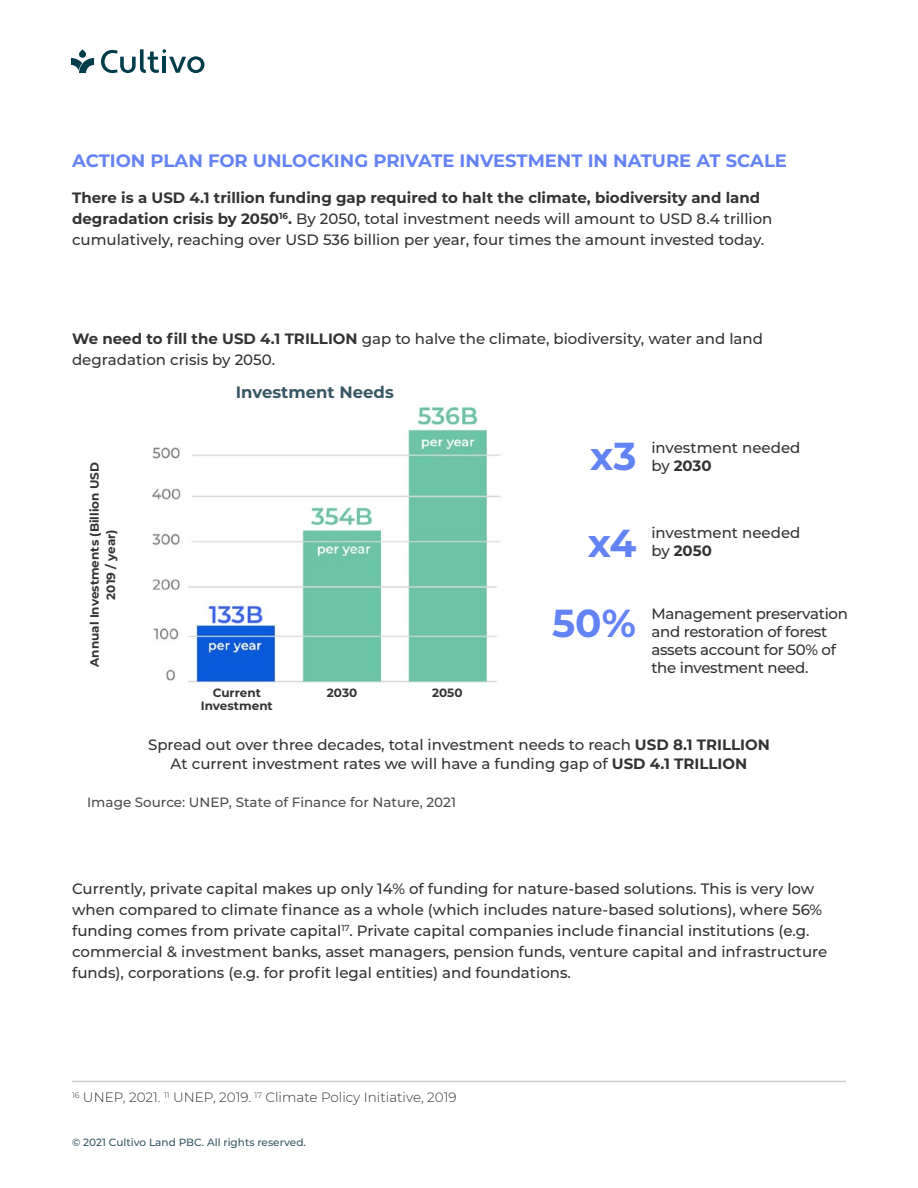
<style>
.page{position:relative;width:918px;height:1188px;background:#fff}
.page>*{position:absolute;margin:0;border:0;box-sizing:border-box;transform-origin:0 0}
.t1{font:700 39px "Montserrat";color:#6383f4}
.t2{font:700 18px "Montserrat";color:#6383f4}
.t3{font:700 16.5px "Montserrat";color:#365763}
.t4{font:500 15px/21px "Montserrat";color:#333}
.t5{font:500 15px/18px "Montserrat";letter-spacing:-.02em;color:#333}
.t6{font:700 15px "Montserrat";color:#333}
.t7{font:300 13.5px "Montserrat";color:#333}
.t8{font:500 13.5px "Montserrat";color:#4d4d4d}
.t9{font:700 12px/16.5px "Montserrat";color:#333;text-align:center}
.t10{font:500 10.5px "Montserrat";color:#365763}
.s1{font-weight:700}
.s2{font-weight:500}
</style>
<div class="page">
<hr style="left:72px;top:1081px;width:774px;height:1px;background:#ccc">
<svg style="left:71px;top:49px;width:23px;height:24px"></svg>
<svg style="left:101px;top:49px;width:103px;height:24px"></svg>
<img style="left:151px;top:406px;width:350px;height:277px">
<p class="t2" style="left:72px;top:147px;width:716px">ACTION PLAN FOR UNLOCKING PRIVATE INVESTMENT IN NATURE AT SCALE</p>
<p class="t4" style="left:72px;top:186px;width:702px"><span class="s1">There is a USD 4.1 trillion funding gap required to halt the climate, biodiversity and land degradation crisis by 2050</span><sup>16</sup><span class="s1">.</span> By 2050, total investment needs will amount to USD 8.4 trillion cumulatively, reaching over USD 536 billion per year, four times the amount invested today.</p>
<p class="t4" style="left:72px;top:327px;width:692px"><span class="s1">We need to fill the USD 4.1 TRILLION</span> gap to halve the climate, biodiversity, water and land degradation crisis by 2050.</p>
<p class="t3" style="left:236px;top:380px;width:160px">Investment Needs</p>
<p class="t9" style="left:86px;top:667px;width:206px;rotate:-90deg">Annual Investments (Billion USD<br>2019 / year)</p>
<p class="t9" style="left:201px;top:685px;width:74px;line-height:13.5px">Current<br>Investment</p>
<p class="t9" style="left:327px;top:684px;width:32px">2030</p>
<p class="t9" style="left:432px;top:684px;width:32px">2050</p>
<h1 class="t1" style="left:590px;top:428px;width:48px">x3</h1>
<p class="t4" style="left:651px;top:437px;width:151px">investment needed</p>
<p class="t6" style="left:651px;top:455px;width:62px"><span class="s2">by</span> 2030</p>
<h1 class="t1" style="left:588px;top:515px;width:50px">x4</h1>
<p class="t4" style="left:651px;top:522px;width:151px">investment needed</p>
<p class="t6" style="left:651px;top:540px;width:62px"><span class="s2">by</span> 2050</p>
<h1 class="t1" style="left:552px;top:595px;width:85px">50%</h1>
<p class="t5" style="left:651px;top:604px;width:198px">Management preservation and restoration of forest assets account for 50% of the investment need.</p>
<p class="t4" style="left:148px;top:734px;width:623px;line-height:19.5px;text-align:center">Spread out over three decades, total investment needs to reach <span class="s1">USD 8.1 TRILLION<br></span>At current investment rates we will have a funding gap of <span class="s1">USD 4.1 TRILLION</span></p>
<p class="t8" style="left:87px;top:792px;width:370px">Image Source: UNEP, State of Finance for Nature, 2021</p>
<p class="t4" style="left:72px;top:877px;width:757px">Currently, private capital makes up only 14% of funding for nature-based solutions. This is very low when compared to climate finance as a whole (which includes nature-based solutions), where 56% funding comes from private capital<sup>17</sup>. Private capital companies include financial institutions (e.g. commercial &amp; investment banks, asset managers, pension funds, venture capital and infrastructure funds), corporations (e.g. for profit legal entities) and foundations.</p>
<p class="t7" style="left:72px;top:1088px;width:386px"><sup>16</sup> UNEP, 2021. <sup>11</sup> UNEP, 2019. <sup>17</sup> Climate Policy Initiative, 2019</p>
<p class="t10" style="left:72px;top:1134px;width:235px">© 2021 Cultivo Land PBC. All rights reserved.</p>
</div>
